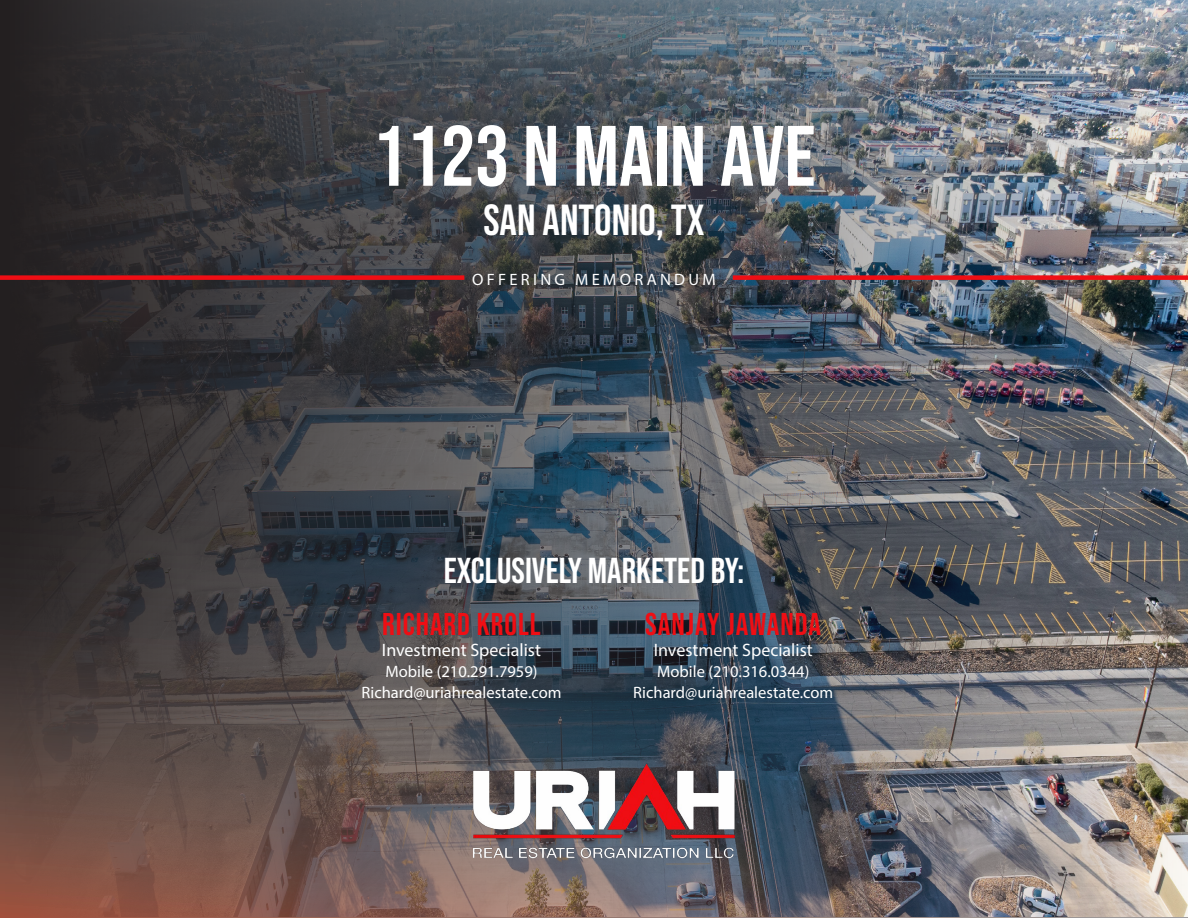
<style>
.page{position:relative;width:1188px;height:918px;background:#fff}
.page>*{position:absolute;margin:0;border:0;box-sizing:border-box;transform-origin:0 0}
.t1{font:85.5px "Bebas Neue";color:#fff}
.t2{font:43.5px "Bebas Neue";color:#fff}
.P_-_Paragraph_Style31{font:36px "Bebas Neue";color:#fff}
.P_-_Paragraph_Style31-2{font:31.5px "Bebas Neue";letter-spacing:.03em;color:#ef0e14}
.P_-_Paragraph_Style31-3{font:18px "Myriad Pro";color:#fff}
.P_-_Paragraph_Style31-4{font:16.5px "Myriad Pro";color:#fff}
.P_-_Paragraph_Style31-5{font:16.5px "Myriad Pro";letter-spacing:.2em;color:#fff}
</style>
<div class="page">
<img style="left:0;top:0;width:1188px;height:918px">
<div style="left:733px;top:275px;width:455px;height:5px;background:#ef0e14"></div>
<div style="left:0;top:275px;width:464px;height:5px;background:#ef0e14"></div>
<img style="left:460px;top:719px;width:295px;height:199px">
<p class="t1" style="left:372px;top:108px;width:445px">1123 N MAIN AVE</p>
<p class="t2" style="left:484px;top:195px;width:222px">SAN ANTONIO, TX</p>
<p class="P_-_Paragraph_Style31-5" style="left:472px;top:269px;width:245px">OFFERING MEMORANDUM</p>
<p class="P_-_Paragraph_Style31" style="left:444px;top:550px;width:302px">EXCLUSIVELY MARKETED BY:</p>
<p class="P_-_Paragraph_Style31-2" style="left:382px;top:606px;width:160px">RICHARD KROLL</p>
<p class="P_-_Paragraph_Style31-3" style="left:382px;top:639px;width:161px">Investment Specialist</p>
<p class="P_-_Paragraph_Style31-4" style="left:385px;top:661px;width:154px">Mobile (210.291.7959)</p>
<p class="P_-_Paragraph_Style31-4" style="left:361px;top:682px;width:202px">Richard@uriahrealestate.com</p>
<p class="P_-_Paragraph_Style31-2" style="left:645px;top:607px;width:177px">SANJAY JAWANDA</p>
<p class="P_-_Paragraph_Style31-3" style="left:654px;top:639px;width:161px">Investment Specialist</p>
<p class="P_-_Paragraph_Style31-4" style="left:657px;top:662px;width:154px">Mobile (210.316.0344)</p>
<p class="P_-_Paragraph_Style31-4" style="left:633px;top:683px;width:202px">Richard@uriahrealestate.com</p>
</div>
